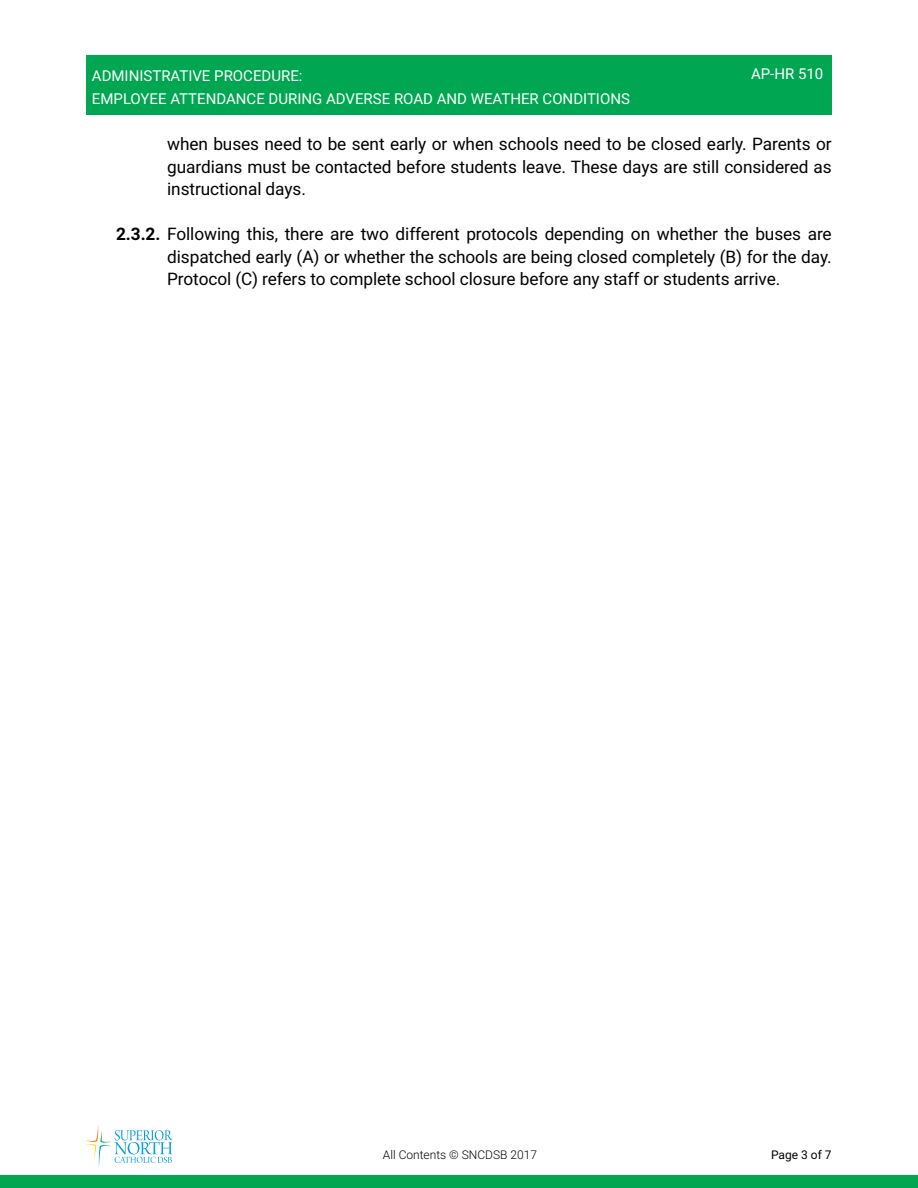
<style>
.page{position:relative;width:918px;height:1188px;background:#fff}
.page>*{position:absolute;margin:0;border:0;box-sizing:border-box;transform-origin:0 0}
.t1{font:17.25px/22.5px "Roboto";letter-spacing:-.005em;color:#000;text-align:justify}
.t2{font:15px/22.5px "Roboto";color:#fff}
.t3{font:300 12px "Roboto";color:#000}
.t4{font:12px "Roboto";color:#000}
.s1{font-weight:700}
</style>
<div class="page">
<div style="left:86px;top:55px;width:746px;height:60px;background:#00a651"></div>
<div style="left:0;top:1175px;width:918px;height:13px;background:#00a651"></div>
<svg style="left:86px;top:1125px;width:87px;height:43px"></svg>
<p class="t2" style="left:92px;top:64px;width:540px">ADMINISTRATIVE PROCEDURE:<br>EMPLOYEE ATTENDANCE DURING ADVERSE ROAD AND WEATHER CONDITIONS</p>
<p class="t2" style="left:751px;top:62px;width:74px">AP-HR 510</p>
<p class="t1" style="left:167px;top:132px;width:666px">when buses need to be sent early or when schools need to be closed early. Parents or guardians must be contacted before students leave. These days are still considered as instructional days.</p>
<p class="t1" style="left:167px;top:222px;width:666px;text-indent:-51px"><span class="s1">2.3.2.</span> Following this, there are two different protocols depending on whether the buses are dispatched early (A) or whether the schools are being closed completely (B) for the day.<br>Protocol (C) refers to complete school closure before any staff or students arrive.</p>
<p class="t3" style="left:383px;top:1146px;width:156px">All Contents © SNCDSB 2017</p>
<p class="t4" style="left:771px;top:1146px;width:62px">Page 3 of 7</p>
</div>
